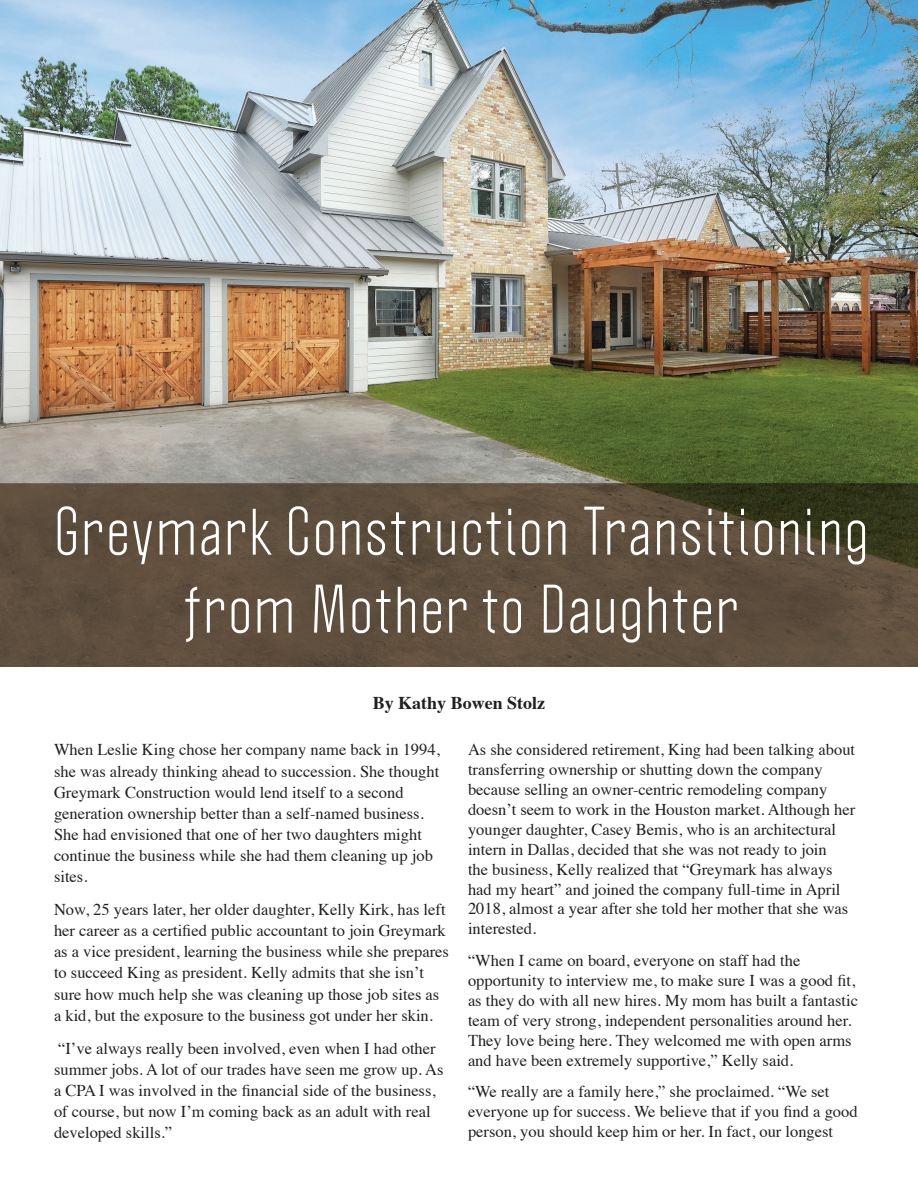
<style>
.page{position:relative;width:918px;height:1188px;background:#fff}
.page>*{position:absolute;margin:0;border:0;box-sizing:border-box;transform-origin:0 0}
.NIA_Business_Reverse{font:60px/78px "Politica";letter-spacing:.05em;color:#fff;text-align:center}
.t1{font:700 18px "Times";color:#231f20}
.Body_Copy{font:16.5px/20px "Times";color:#231f20}
</style>
<div class="page">
<img style="left:0;top:0;width:918px;height:667px">
<p class="NIA_Business_Reverse" style="left:54px;top:493px;width:815px">Greymark Construction Transitioning from Mother to Daughter</p>
<p class="t1" style="left:373px;top:685px;width:174px">By Kathy Bowen Stolz</p>
<p class="Body_Copy" style="left:54px;top:738px;width:387px;line-height:21.1px">When Leslie King chose her company name back in 1994, she was already thinking ahead to succession. She thought Greymark Construction would lend itself to a second generation ownership better than a self-named business.<br>She had envisioned that one of her two daughters might continue the business while she had them cleaning up job sites.</p>
<p class="Body_Copy" style="left:54px;top:898px;width:396px;line-height:21.1px">Now, 25 years later, her older daughter, Kelly Kirk, has left her career as a certified public accountant to join Greymark as a vice president, learning the business while she prepares to succeed King as president. Kelly admits that she isn’t sure how much help she was cleaning up those job sites as a kid, but the exposure to the business got under her skin.</p>
<p class="Body_Copy" style="left:54px;top:1036px;width:391px;line-height:21.1px">“I’ve always really been involved, even when I had other summer jobs. A lot of our trades have seen me grow up. As a CPA I was involved in the financial side of the business, of course, but now I’m coming back as an adult with real developed skills.”</p>
<p class="Body_Copy" style="left:468px;top:738px;width:389px">As she considered retirement, King had been talking about transferring ownership or shutting down the company because selling an owner-centric remodeling company doesn’t seem to work in the Houston market. Although her younger daughter, Casey Bemis, who is an architectural intern in Dallas, decided that she was not ready to join<br>the business, Kelly realized that “Greymark has always had my heart” and joined the company full-time in April 2018, almost a year after she told her mother that she was interested.</p>
<p class="Body_Copy" style="left:468px;top:949px;width:392px">“When I came on board, everyone on staff had the opportunity to interview me, to make sure I was a good fit, as they do with all new hires. My mom has built a fantastic team of very strong, independent personalities around her.<br>They love being here. They welcomed me with open arms and have been extremely supportive,” Kelly said.</p>
<p class="Body_Copy" style="left:468px;top:1081px;width:391px">“We really are a family here,” she proclaimed. “We set everyone up for success. We believe that if you find a good person, you should keep him or her. In fact, our longest</p>
</div>
